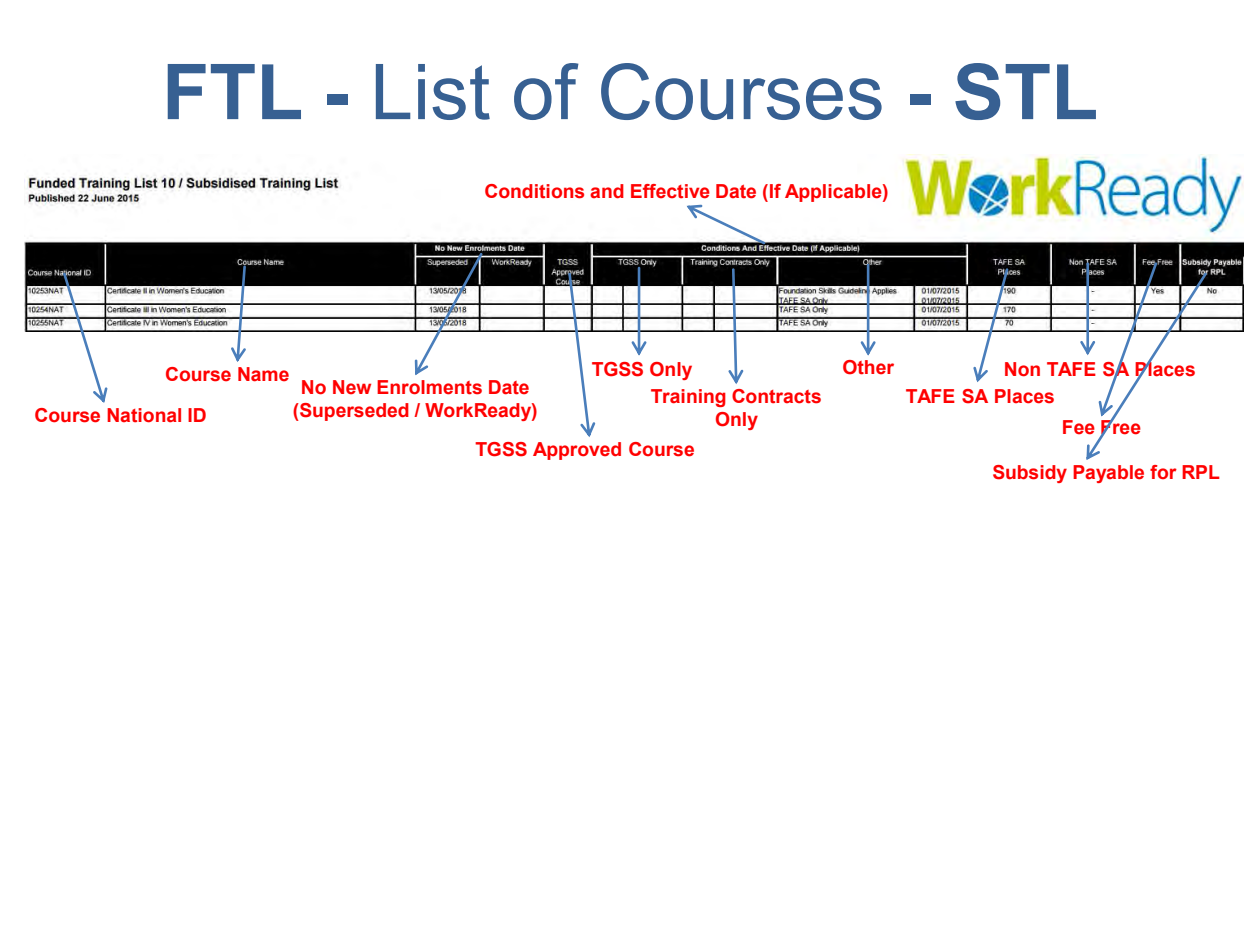
<style>
.page{position:relative;width:1260px;height:945px;background:#fff}
.page>*{position:absolute;margin:0;border:0;box-sizing:border-box;transform-origin:0 0}
.t1{font:77.17px "Arial";color:#376092}
.t2{font:700 19.43px "Arial";color:#f00}
.t3{font:700 19.25px/23.1px "Arial";color:#f00;text-align:center}
.s1{font-weight:700}
</style>
<div class="page">
<img style="left:25px;top:155px;width:1218px;height:176px">
<svg style="left:63px;top:273px;width:45px;height:130px"></svg>
<svg style="left:231px;top:266px;width:15px;height:96px"></svg>
<svg style="left:415px;top:253px;width:68px;height:122px"></svg>
<svg style="left:568px;top:273px;width:27px;height:164px"></svg>
<svg style="left:631px;top:267px;width:16px;height:89px"></svg>
<svg style="left:728px;top:268px;width:16px;height:116px"></svg>
<svg style="left:861px;top:264px;width:15px;height:92px"></svg>
<svg style="left:973px;top:268px;width:36px;height:114px"></svg>
<svg style="left:1080px;top:262px;width:127px;height:198px"></svg>
<svg style="left:687px;top:205px;width:78px;height:40px"></svg>
<h1 class="t1" style="left:162px;top:42px;width:938px"><span class="s1">FTL -</span> List of Courses <span class="s1">- STL</span></h1>
<p class="t3" style="left:485px;top:180px;width:406px">Conditions and Effective Date (If Applicable)</p>
<p class="t2" style="left:592px;top:356px;width:102px">TGSS Only</p>
<p class="t3" style="left:651px;top:385px;width:173px">Training Contracts<br>Only</p>
<p class="t3" style="left:165px;top:363px;width:126px">Course Name</p>
<p class="t3" style="left:293px;top:376px;width:246px">No New Enrolments Date (Superseded / WorkReady)</p>
<p class="t3" style="left:475px;top:438px;width:221px">TGSS Approved Course</p>
<p class="t3" style="left:35px;top:404px;width:174px">Course National ID</p>
<p class="t3" style="left:842px;top:356px;width:53px">Other</p>
<p class="t3" style="left:1004px;top:358px;width:193px">Non TAFE SA Places</p>
<p class="t3" style="left:906px;top:385px;width:151px">TAFE SA Places</p>
<p class="t3" style="left:1062px;top:416px;width:81px">Fee Free</p>
<p class="t3" style="left:992px;top:461px;width:229px">Subsidy Payable for RPL</p>
</div>
